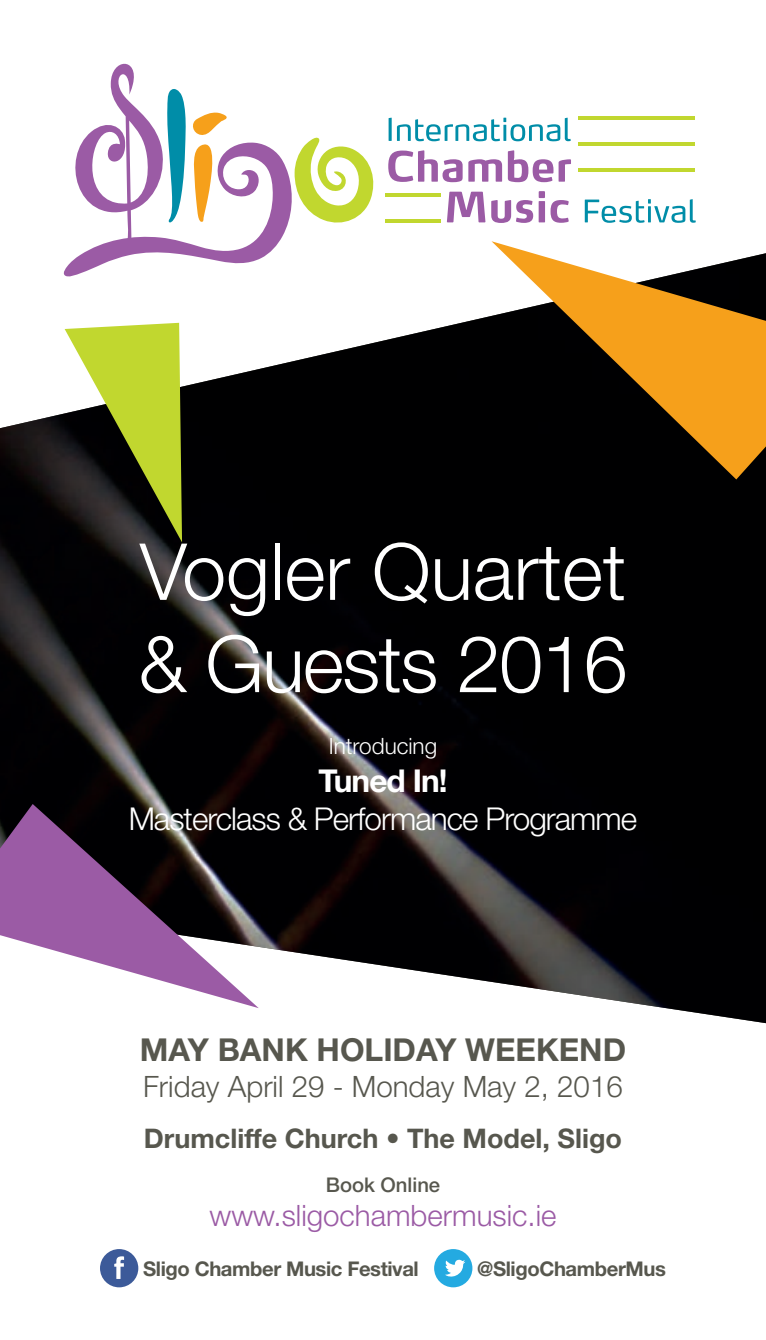
<style>
.page{position:relative;width:766px;height:1340px;background:#fff}
.page>*{position:absolute;margin:0;border:0;box-sizing:border-box;transform-origin:0 0}
.t1{font:300 78.75px/92.2px "Helvetica Neue LT Std";color:#fff}
.t2{font:300 31.5px "Helvetica Neue LT Std";letter-spacing:-.03em;color:#fff}
.t3{font:700 31.5px "Helvetica Neue LT Std";color:#57574e}
.t4{font:700 31.5px "Helvetica Neue LT Std";letter-spacing:-.03em;color:#fff}
.t5{font:300 29.47px "Helvetica Neue LT Std";color:#57574e}
.t6{font:300 29.47px "Helvetica Neue LT Std";color:#9b5ba5}
.t7{font:700 27px "Helvetica Neue LT Std";color:#57574e}
.t8{font:300 22.5px "Helvetica Neue LT Std";color:#fff}
.t9{font:700 20.25px "Helvetica Neue LT Std";letter-spacing:-.02em;color:#57574e}
.t10{font:500 20.25px "Helvetica Neue LT Std";color:#57574e}
</style>
<div class="page">
<img style="left:0;top:316px;width:765px;height:707px">
<svg style="left:100px;top:1249px;width:38px;height:38px"></svg>
<svg style="left:434px;top:1249px;width:38px;height:38px"></svg>
<svg style="left:491px;top:241px;width:274px;height:238px;background:#7f5f2d"></svg>
<svg style="left:65px;top:323px;width:117px;height:219px;background:#7d8735"></svg>
<svg style="left:63px;top:63px;width:311px;height:214px"></svg>
<hr style="left:388px;top:118px;width:3px;height:23px;background:#008da8">
<svg style="left:397px;top:118px;width:173px;height:23px"></svg>
<svg style="left:388px;top:150px;width:74px;height:32px"></svg>
<svg style="left:468px;top:150px;width:103px;height:32px"></svg>
<svg style="left:447px;top:192px;width:38px;height:30px"></svg>
<svg style="left:491px;top:200px;width:42px;height:23px"></svg>
<div style="left:538px;top:201px;width:7px;height:21px;background:#9b5ba5"></div>
<div style="left:538px;top:191px;width:7px;height:7px;background:#9b5ba5"></div>
<svg style="left:550px;top:200px;width:18px;height:23px"></svg>
<svg style="left:584px;top:199px;width:111px;height:24px"></svg>
<hr style="left:578px;top:116px;width:116px;height:4px;background:#c1d72f">
<hr style="left:578px;top:142px;width:116px;height:4px;background:#c1d72f">
<hr style="left:578px;top:168px;width:116px;height:4px;background:#c1d72f">
<hr style="left:385px;top:193px;width:55px;height:4px;background:#c1d72f">
<hr style="left:385px;top:219px;width:55px;height:3px;background:#c1d72f">
<svg style="left:0;top:804px;width:259px;height:204px"></svg>
<h1 class="t1" style="left:138px;top:524px;width:490px">Vogler Quartet &amp; Guests 2016</h1>
<p class="t8" style="left:328px;top:732px;width:110px">Introducing</p>
<h2 class="t4" style="left:318px;top:761px;width:130px">Tuned In!</h2>
<h2 class="t2" style="left:129px;top:799px;width:510px">Masterclass &amp; Performance Programme</h2>
<h2 class="t3" style="left:140px;top:1030px;width:487px">MAY BANK HOLIDAY WEEKEND</h2>
<h3 class="t5" style="left:143px;top:1068px;width:481px">Friday April 29 - Monday May 2, 2016</h3>
<h3 class="t7" style="left:144px;top:1121px;width:479px">Drumcliffe Church • The Model, Sligo</h3>
<p class="t10" style="left:325px;top:1172px;width:116px">Book Online</p>
<h3 class="t6" style="left:209px;top:1196px;width:348px">www.sligochambermusic.ie</h3>
<p class="t9" style="left:143px;top:1256px;width:277px">Sligo Chamber Music Festival</p>
<p class="t9" style="left:477px;top:1256px;width:190px">@SligoChamberMus</p>
</div>
